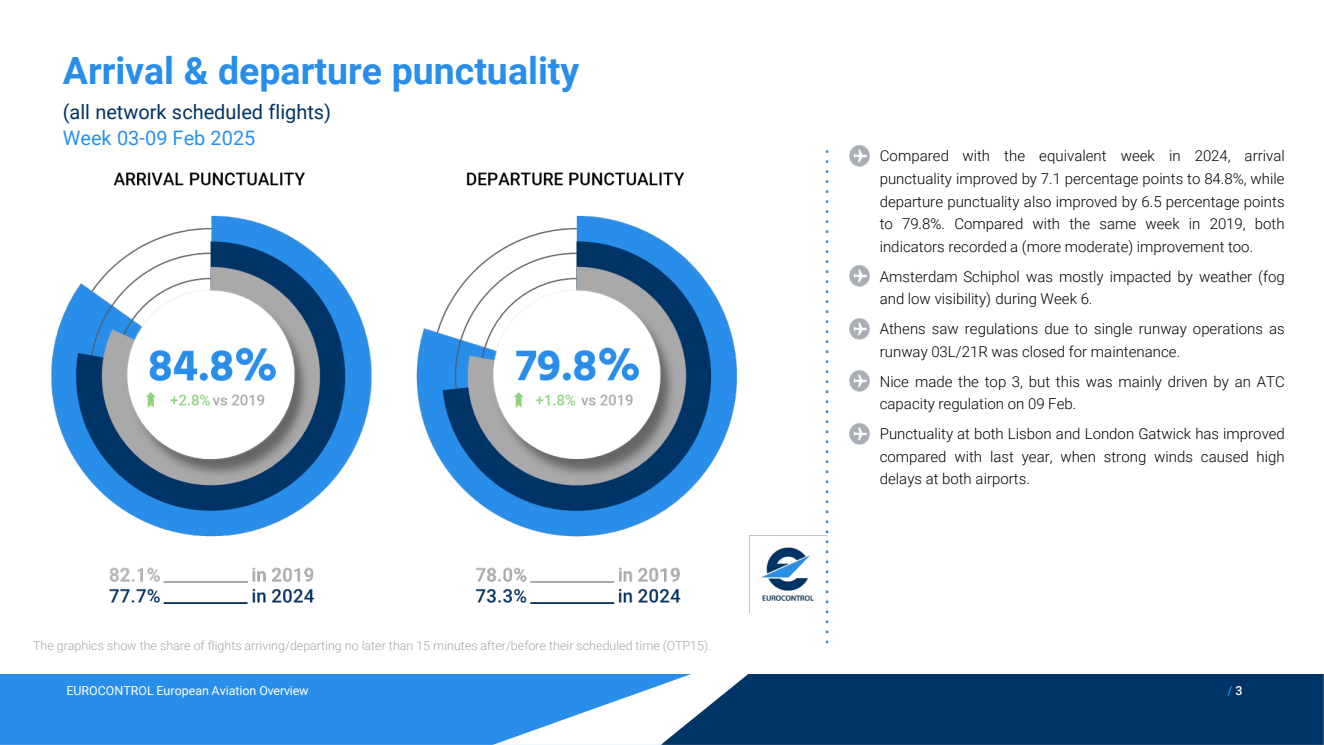
<style>
.page{position:relative;width:1324px;height:745px;background:#fff}
.page>*{position:absolute;margin:0;border:0;box-sizing:border-box;transform-origin:0 0}
.t1{font:700 37.5px "Roboto";color:#288eea}
.t2{font:20px "Roboto";color:#036}
.t3{font:20px "Roboto";color:#2990ea}
.t4{font:300 15px/22.5px "Roboto";color:#000}
.t5{font:300 12.5px "Roboto";color:#a6a6a6}
.t6{font:12.5px "Roboto";color:#fff}
.t7{font:500 12.5px "Roboto";color:#288eea}
.s1{color:#fff}
</style>
<div class="page">
<div style="left:0;top:674px;width:492px;height:70px;background:#288eea"></div>
<div style="left:793px;top:674px;width:530px;height:70px;background:#036"></div>
<svg style="left:492px;top:674px;width:301px;height:70px"></svg>
<img style="left:51px;top:170px;width:811px;height:443px">
<svg style="left:825px;top:150px;width:3px;height:494px"></svg>
<img style="left:849px;top:146px;width:20px;height:21px">
<img style="left:849px;top:266px;width:20px;height:21px">
<img style="left:849px;top:318px;width:20px;height:21px">
<img style="left:849px;top:371px;width:20px;height:21px">
<img style="left:849px;top:423px;width:20px;height:21px">
<h2 class="t1" style="left:63px;top:44px;width:518px">Arrival &amp; departure punctuality</h2>
<p class="t3" style="left:63px;top:124px;width:194px">Week 03-09 Feb 2025</p>
<p class="t2" style="left:63px;top:98px;width:270px">(all network scheduled flights)</p>
<p class="t5" style="left:33px;top:636px;width:679px">The graphics show the share of flights arriving/departing no later than 15 minutes after/before their scheduled time (OTP15).</p>
<p class="t4" style="left:879px;top:144px;width:406px;text-align:justify">Compared with the equivalent week in 2024, arrival punctuality improved by 7.1 percentage points to 84.8%, while departure punctuality also improved by 6.5 percentage points to 79.8%. Compared with the same week in 2019, both indicators recorded a (more moderate) improvement too.</p>
<p class="t4" style="left:879px;top:264px;width:406px">Amsterdam Schiphol was mostly impacted by weather (fog and low visibility) during Week 6.</p>
<p class="t4" style="left:879px;top:317px;width:406px">Athens saw regulations due to single runway operations as runway 03L/21R was closed for maintenance.</p>
<p class="t4" style="left:879px;top:369px;width:406px">Nice made the top 3, but this was mainly driven by an ATC capacity regulation on 09 Feb.</p>
<p class="t4" style="left:879px;top:422px;width:406px;text-align:justify">Punctuality at both Lisbon and London Gatwick has improved compared with last year, when strong winds caused high delays at both airports.</p>
<p class="t6" style="left:66px;top:681px;width:244px">EUROCONTROL European Aviation Overview</p>
<p class="t7" style="left:1227px;top:681px;width:17px">/ <span class="s1">3</span></p>
</div>
